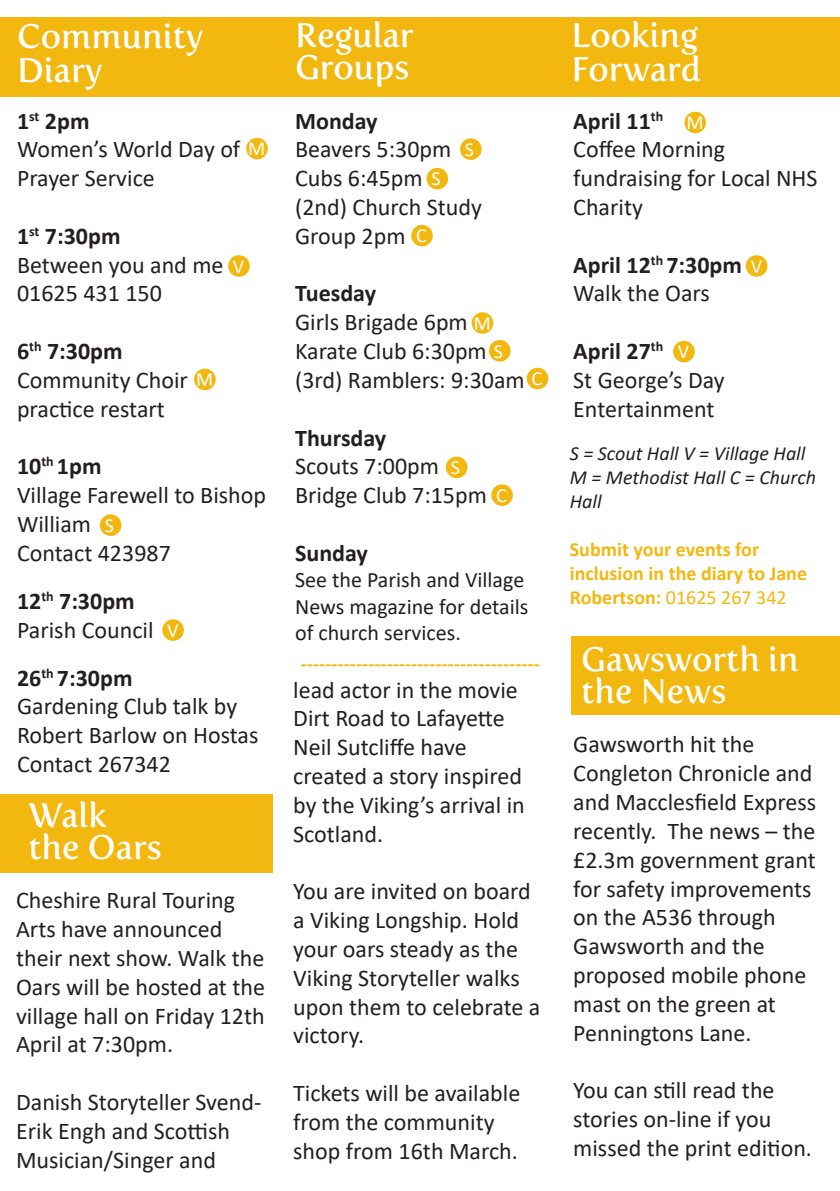
<style>
.page{position:relative;width:840px;height:1191px;background:#fff}
.page>*{position:absolute;margin:0;border:0;box-sizing:border-box;transform-origin:0 0}
.t1{font:34px/34px "Fertigo Pro";color:#fff}
.t2{font:24px/28.8px "Calibri";color:#231f20}
.t3{font:700 24px "Calibri";color:#231f20}
.t4{font:22px/26.4px "Calibri";color:#231f20}
.t5{font:700 20px/24px "Calibri";color:#f2b80f}
.t6{font:italic 20px/24px "Calibri";color:#231f20}
.t7{font:20px "Calibri";color:#fff}
.s1{font-weight:400}
</style>
<div class="page">
<div style="left:0;top:17px;width:839px;height:79px;background:#f2b80f"></div>
<div style="left:460px;top:138px;width:21px;height:22px;background:#f2b80f;border-radius:50%"></div>
<div style="left:411px;top:225px;width:21px;height:21px;background:#f2b80f;border-radius:50%"></div>
<div style="left:100px;top:514px;width:21px;height:22px;background:#f2b80f;border-radius:50%"></div>
<div style="left:246px;top:138px;width:22px;height:21px;background:#f2b80f;border-radius:50%"></div>
<div style="left:672px;top:341px;width:22px;height:21px;background:#f2b80f;border-radius:50%"></div>
<div style="left:426px;top:168px;width:22px;height:21px;background:#f2b80f;border-radius:50%"></div>
<div style="left:471px;top:312px;width:22px;height:22px;background:#f2b80f;border-radius:50%"></div>
<div style="left:488px;top:340px;width:22px;height:21px;background:#f2b80f;border-radius:50%"></div>
<div style="left:526px;top:368px;width:22px;height:21px;background:#f2b80f;border-radius:50%"></div>
<div style="left:445px;top:456px;width:22px;height:22px;background:#f2b80f;border-radius:50%"></div>
<div style="left:491px;top:484px;width:21px;height:22px;background:#f2b80f;border-radius:50%"></div>
<div style="left:684px;top:112px;width:21px;height:21px;background:#f2b80f;border-radius:50%"></div>
<div style="left:194px;top:369px;width:21px;height:21px;background:#f2b80f;border-radius:50%"></div>
<div style="left:162px;top:619px;width:22px;height:22px;background:#f2b80f;border-radius:50%"></div>
<div style="left:228px;top:255px;width:21px;height:22px;background:#f2b80f;border-radius:50%"></div>
<div style="left:745px;top:255px;width:22px;height:22px;background:#f2b80f;border-radius:50%"></div>
<div style="left:0;top:794px;width:272px;height:78px;background:#f2b80f"></div>
<div style="left:571px;top:636px;width:268px;height:78px;background:#f2b80f"></div>
<p class="t1" style="left:17px;top:19px;width:188px">Community<br>Diary</p>
<p class="t1" style="left:571px;top:18px;width:131px">Looking<br>Forward</p>
<p class="t3" style="left:573px;top:104px;width:91px">April 11<sup>th</sup></p>
<p class="t2" style="left:573px;top:134px;width:246px">Coffee Morning fundraising for Local NHS<br>Charity</p>
<p class="t3" style="left:573px;top:248px;width:170px">April 12<sup>th</sup> 7:30pm</p>
<p class="t2" style="left:573px;top:278px;width:138px">Walk the Oars</p>
<p class="t3" style="left:573px;top:334px;width:91px">April 27<sup>th</sup></p>
<p class="t2" style="left:573px;top:365px;width:153px">St George’s Day<br>Entertainment</p>
<p class="t1" style="left:295px;top:19px;width:120px;line-height:32px">Regular<br>Groups</p>
<p class="t3" style="left:295px;top:104px;width:84px">Monday</p>
<p class="t2" style="left:295px;top:134px;width:158px">Beavers 5:30pm</p>
<p class="t2" style="left:295px;top:163px;width:129px">Cubs 6:45pm</p>
<p class="t2" style="left:295px;top:192px;width:188px">(2nd) Church Study<br>Group 2pm</p>
<p class="t3" style="left:295px;top:276px;width:82px">Tuesday</p>
<p class="t2" style="left:295px;top:307px;width:174px">Girls Brigade 6pm</p>
<p class="t2" style="left:295px;top:336px;width:193px">Karate Club 6:30pm</p>
<p class="t2" style="left:295px;top:365px;width:231px">(3rd) Ramblers: 9:30am</p>
<p class="t3" style="left:295px;top:420px;width:93px">Thursday</p>
<p class="t2" style="left:295px;top:451px;width:145px">Scouts 7:00pm</p>
<p class="t2" style="left:295px;top:480px;width:193px">Bridge Club 7:15pm</p>
<p class="t3" style="left:295px;top:536px;width:74px">Sunday</p>
<p class="t4" style="left:295px;top:566px;width:235px">See the Parish and Village<br>News magazine for details of church services.</p>
<p class="t3" style="left:17px;top:104px;width:74px">1<sup>st</sup> 2pm</p>
<p class="t2" style="left:17px;top:134px;width:225px">Women’s World Day of<br>Prayer Service</p>
<p class="t3" style="left:17px;top:219px;width:105px">1<sup>st</sup> 7:30pm</p>
<p class="t2" style="left:17px;top:250px;width:208px">Between you and me</p>
<p class="t2" style="left:17px;top:278px;width:146px">01625 431 150</p>
<p class="t3" style="left:17px;top:334px;width:107px">6<sup>th</sup> 7:30pm</p>
<p class="t2" style="left:17px;top:365px;width:172px">Community Choir practice restart</p>
<p class="t3" style="left:17px;top:449px;width:86px">10<sup>th</sup> 1pm</p>
<p class="t2" style="left:17px;top:480px;width:250px">Village Farewell to Bishop<br>William</p>
<p class="t2" style="left:17px;top:538px;width:155px">Contact 423987</p>
<p class="t3" style="left:17px;top:584px;width:119px">12<sup>th</sup> 7:30pm</p>
<p class="t2" style="left:17px;top:614px;width:138px">Parish Council</p>
<p class="t3" style="left:17px;top:660px;width:117px">26<sup>th</sup> 7:30pm</p>
<p class="t2" style="left:17px;top:691px;width:243px">Gardening Club talk by<br>Robert Barlow on Hostas</p>
<p class="t2" style="left:17px;top:749px;width:155px">Contact 267342</p>
<p class="t7" style="left:686px;top:109px;width:19px">M</p>
<p class="t7" style="left:248px;top:135px;width:19px">M</p>
<p class="t7" style="left:464px;top:135px;width:11px">S</p>
<p class="t7" style="left:431px;top:165px;width:11px">S</p>
<p class="t7" style="left:416px;top:222px;width:12px">C</p>
<p class="t7" style="left:233px;top:252px;width:13px">V</p>
<p class="t7" style="left:750px;top:252px;width:13px">V</p>
<p class="t7" style="left:473px;top:309px;width:19px">M</p>
<p class="t7" style="left:493px;top:337px;width:11px">S</p>
<p class="t7" style="left:677px;top:338px;width:13px">V</p>
<p class="t7" style="left:531px;top:365px;width:12px">C</p>
<p class="t7" style="left:196px;top:366px;width:19px">M</p>
<p class="t6" style="left:569px;top:441px;width:237px">S = Scout Hall V = Village Hall</p>
<p class="t6" style="left:569px;top:465px;width:247px">M = Methodist Hall C = Church<br>Hall</p>
<p class="t5" style="left:569px;top:537px;width:239px">Submit your events for inclusion in the diary to Jane<br>Robertson: <span class="s1">01625 267 342</span></p>
<p class="t7" style="left:450px;top:453px;width:11px">S</p>
<p class="t7" style="left:496px;top:481px;width:12px">C</p>
<p class="t7" style="left:105px;top:511px;width:11px">S</p>
<p class="t7" style="left:167px;top:616px;width:13px">V</p>
<p class="t1" style="left:581px;top:643px;width:219px;line-height:32px">Gawsworth in the News</p>
<p class="t2" style="left:573px;top:729px;width:244px">Gawsworth hit the<br>Congleton Chronicle and and Macclesfield Express recently. The news – the £2.3m government grant for safety improvements on the A536 through<br>Gawsworth and the proposed mobile phone mast on the green at<br>Penningtons Lane.</p>
<p class="t2" style="left:573px;top:1075px;width:240px">You can still read the stories on-line if you missed the print edition.</p>
<p class="t5" style="left:301px;top:650px;width:240px">---------------------------------------</p>
<p class="t2" style="left:293px;top:674px;width:233px">lead actor in the movie<br>Dirt Road to Lafayette<br>Neil Sutcliffe have created a story inspired by the Viking’s arrival in<br>Scotland.</p>
<p class="t1" style="left:28px;top:798px;width:80px">Walk</p>
<p class="t1" style="left:28px;top:830px;width:135px">the Oars</p>
<p class="t2" style="left:293px;top:876px;width:248px">You are invited on board a Viking Longship. Hold your oars steady as the<br>Viking Storyteller walks upon them to celebrate a victory.</p>
<p class="t2" style="left:293px;top:1078px;width:228px">Tickets will be available from the community shop from 16th March.</p>
<p class="t2" style="left:16px;top:885px;width:250px">Cheshire Rural Touring<br>Arts have announced their next show. Walk the<br>Oars will be hosted at the village hall on Friday 12th<br>April at 7:30pm.</p>
<p class="t2" style="left:16px;top:1087px;width:247px">Danish Storyteller Svend-<br>Erik Engh and Scottish<br>Musician/Singer and</p>
</div>
